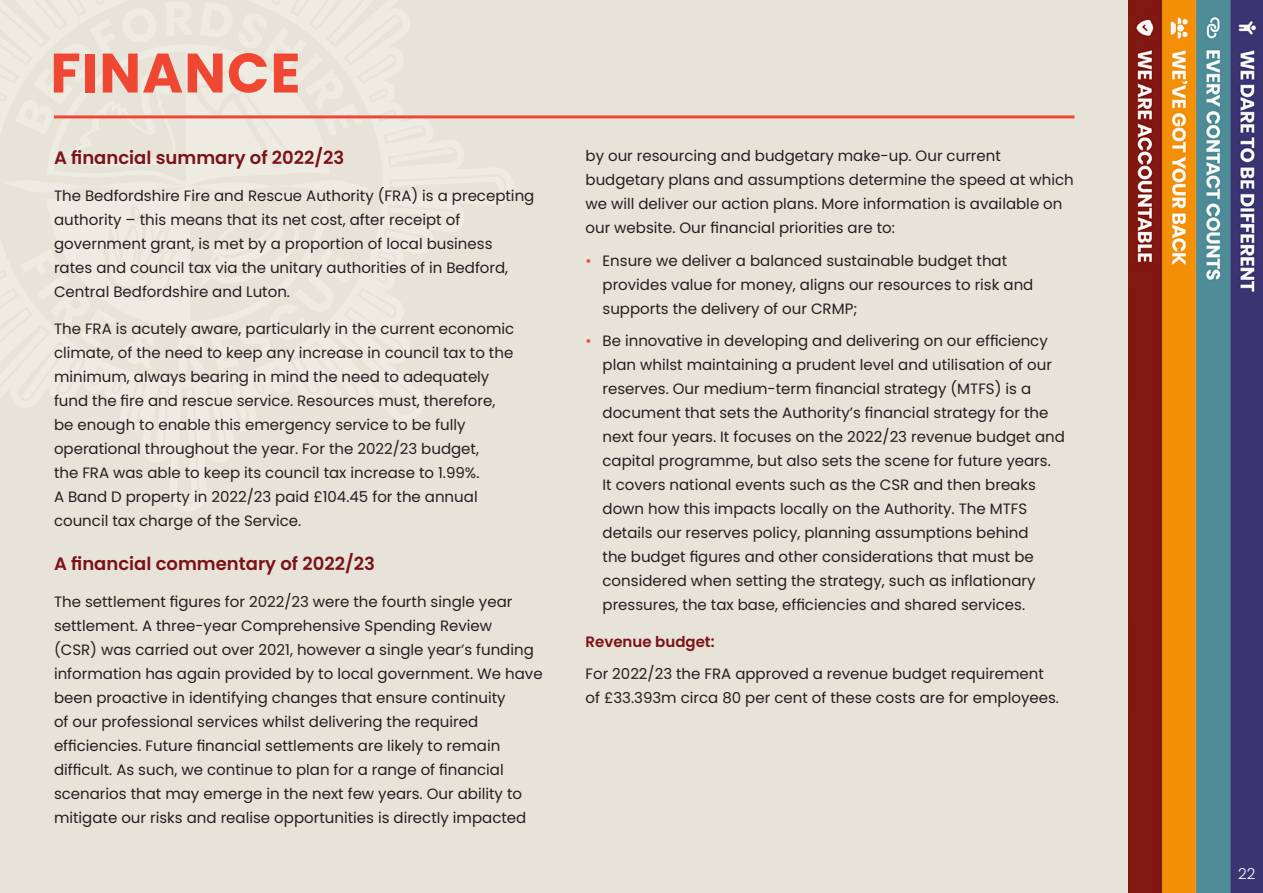
<style>
.page{position:relative;width:1263px;height:893px;background:#e7e3d8}
.page>*{position:absolute;margin:0;border:0;box-sizing:border-box;transform-origin:0 0}
.Page_Header{font:700 55.5px "Poppins";letter-spacing:.02em;color:#ef4732}
.Sub_Header{font:600 18px "Poppins";color:#7b1217}
.t1{font:15px/24px "Poppins";color:#231f20}
.Para_Header{font:600 15px "Poppins";color:#7b1217}
.t2{font:300 15px "Poppins";color:#fff}
.s1{color:#ef4732}
</style>
<div class="page">
<svg style="left:0;top:0;width:33px;height:77px;fill:#eeebe3"></svg>
<svg style="left:0;top:372px;width:423px;height:49px"></svg>
<svg style="left:33px;top:0;width:480px;height:202px"></svg>
<svg style="left:0;top:77px;width:504px;height:295px"></svg>
<svg style="left:80px;top:347px;width:217px;height:164px"></svg>
<img style="left:1129px;top:0;width:134px;height:893px">
<hr style="left:54px;top:115px;width:1020px;height:3px;background:#ef4732">
<p class="Page_Header" style="left:50px;top:41px;width:252px">FINANCE</p>
<p class="Sub_Header" style="left:54px;top:148px;width:292px">A financial summary of 2022/23</p>
<p class="t1" style="left:54px;top:184px;width:482px">The Bedfordshire Fire and Rescue Authority (FRA) is a precepting authority – this means that its net cost, after receipt of government grant, is met by a proportion of local business rates and council tax via the unitary authorities of in Bedford, Central Bedfordshire and Luton.</p>
<p class="t1" style="left:54px;top:317px;width:462px">The FRA is acutely aware, particularly in the current economic climate, of the need to keep any increase in council tax to the minimum, always bearing in mind the need to adequately fund the fire and rescue service. Resources must, therefore, be enough to enable this emergency service to be fully operational throughout the year. For the 2022/23 budget,<br>the FRA was able to keep its council tax increase to 1.99%.<br>A Band D property in 2022/23 paid £104.45 for the annual council tax charge of the Service.</p>
<p class="Sub_Header" style="left:54px;top:553px;width:322px">A financial commentary of 2022/23</p>
<p class="t1" style="left:54px;top:589px;width:490px">The settlement figures for 2022/23 were the fourth single year settlement. A three-year Comprehensive Spending Review<br>(CSR) was carried out over 2021, however a single year’s funding information has again provided by to local government. We have been proactive in identifying changes that ensure continuity<br>of our professional services whilst delivering the required efficiencies. Future financial settlements are likely to remain difficult. As such, we continue to plan for a range of financial scenarios that may emerge in the next few years. Our ability to mitigate our risks and realise opportunities is directly impacted</p>
<p class="t1" style="left:585px;top:144px;width:490px">by our resourcing and budgetary make-up. Our current budgetary plans and assumptions determine the speed at which we will deliver our action plans. More information is available on our website. Our financial priorities are to:</p>
<p class="t1" style="left:602px;top:248px;width:432px;text-indent:-17px"><span class="s1">•</span> Ensure we deliver a balanced sustainable budget that provides value for money, aligns our resources to risk and supports the delivery of our CRMP;</p>
<p class="t1" style="left:602px;top:329px;width:464px;text-indent:-17px"><span class="s1">•</span> Be innovative in developing and delivering on our efficiency plan whilst maintaining a prudent level and utilisation of our reserves. Our medium-term financial strategy (MTFS) is a document that sets the Authority’s financial strategy for the next four years. It focuses on the 2022/23 revenue budget and capital programme, but also sets the scene for future years.<br>It covers national events such as the CSR and then breaks down how this impacts locally on the Authority. The MTFS details our reserves policy, planning assumptions behind<br>the budget figures and other considerations that must be considered when setting the strategy, such as inflationary pressures, the tax base, efficiencies and shared services.</p>
<p class="Para_Header" style="left:585px;top:633px;width:131px">Revenue budget:</p>
<p class="t1" style="left:585px;top:662px;width:475px">For 2022/23 the FRA approved a revenue budget requirement of £33.393m circa 80 per cent of these costs are for employees.</p>
<p class="t2" style="left:1238px;top:865px;width:19px">22</p>
</div>
